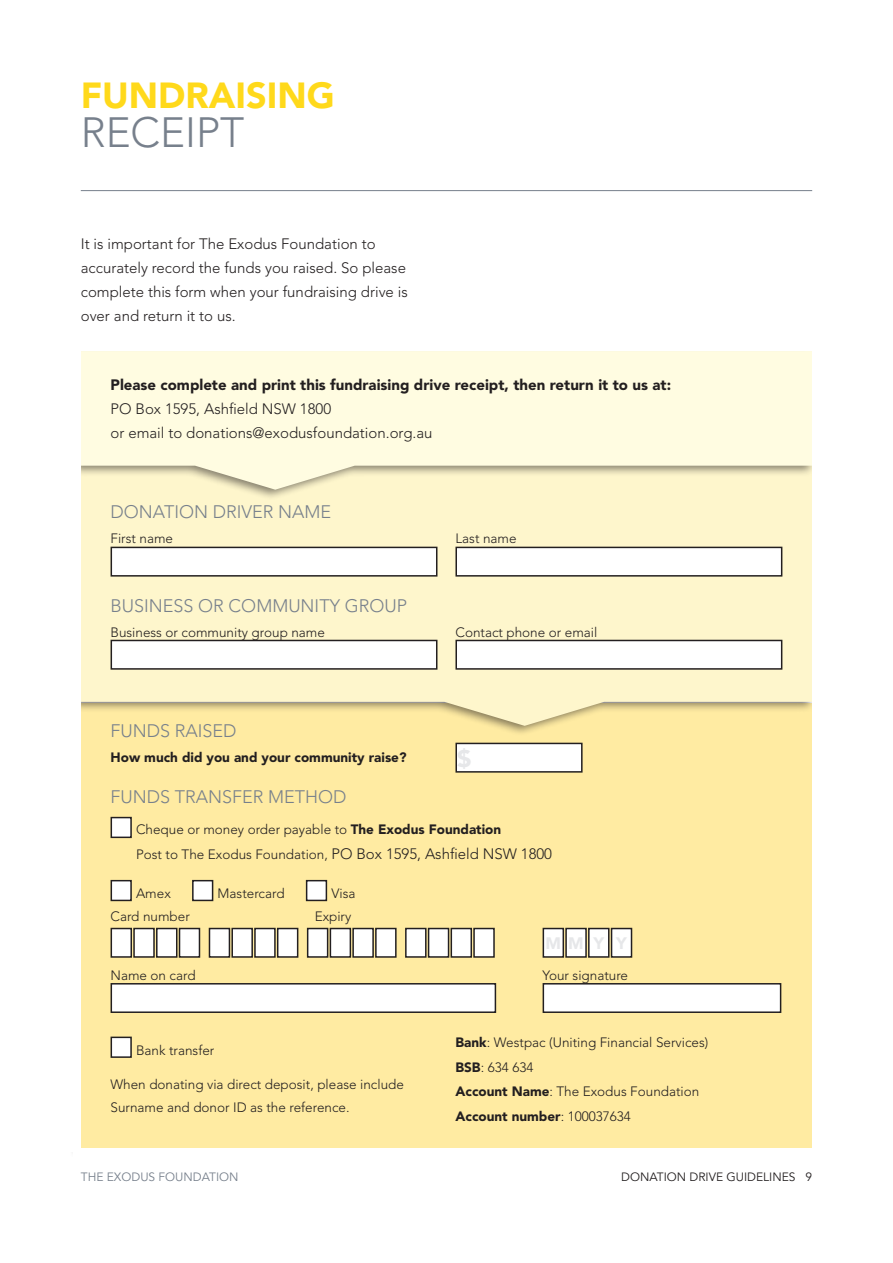
<style>
.page{position:relative;width:893px;height:1263px;background:#fff}
.page>*{position:absolute;margin:0;border:0;box-sizing:border-box;transform-origin:0 0}
.t1{font:300 42px "Avenir LT Std";color:#77808c}
.t2{font:900 36px "Avenir LT Std";color:#ffd91b}
.Donation_form_-_Larg{font:900 24px "Avenir LT Std";color:#e6e7e9}
.F2{font:300 18px "Avenir LT Std";color:#77808c}
.t3{font:900 16.5px "Avenir LT Std";color:#e6e7e9}
.t4{font:300 15px/24px "Avenir LT Std";color:#231f20}
.B3{font:900 15px "Avenir LT Std";color:#231f20}
.F1{font:300 13.5px/22.5px "Avenir LT Std";color:#231f20}
.F1-2{font:900 13.5px "Avenir LT Std";color:#231f20}
.t5{font:12px "Avenir LT Std";color:#231f20}
.t6{font:12px "Avenir LT Std";color:#77808c}
.s1{font-weight:900}
.s2{font-size:15px}
.s3{font-weight:300}
</style>
<div class="page">
<hr style="left:81px;top:190px;width:731px;height:1px;background:#77808c">
<div style="left:81px;top:704px;width:731px;height:445px;background:#ffeba2"></div>
<svg style="left:81px;top:499px;width:731px;height:227px;background:#faf1c4"></svg>
<div style="left:111px;top:547px;width:326px;height:29px;background:#fff"></div>
<div style="left:111px;top:547px;width:326px;height:30px;border:2px solid #231f20"></div>
<div style="left:456px;top:547px;width:326px;height:29px;background:#fff"></div>
<div style="left:455px;top:547px;width:327px;height:30px;border:2px solid #231f20"></div>
<div style="left:68px;top:345px;width:748px;height:154px;background:#fef6cc"></div>
<svg style="left:81px;top:351px;width:731px;height:139px;background:#fbf7db"></svg>
<div style="left:111px;top:640px;width:326px;height:29px;background:#fff"></div>
<div style="left:111px;top:640px;width:326px;height:30px;border:2px solid #231f20"></div>
<div style="left:456px;top:640px;width:326px;height:29px;background:#fff"></div>
<div style="left:455px;top:640px;width:327px;height:30px;border:2px solid #231f20"></div>
<div style="left:57px;top:346px;width:24px;height:806px;background:#fff"></div>
<div style="left:81px;top:337px;width:731px;height:14px;background:#fff"></div>
<div style="left:812px;top:342px;width:24px;height:809px;background:#fff"></div>
<div style="left:74px;top:1148px;width:745px;height:14px;background:#fff"></div>
<div style="left:111px;top:817px;width:20px;height:20px;background:#fff"></div>
<div style="left:111px;top:817px;width:21px;height:21px;border:2px solid #231f20"></div>
<div style="left:111px;top:881px;width:20px;height:19px;background:#fff"></div>
<div style="left:111px;top:880px;width:21px;height:21px;border:2px solid #231f20"></div>
<div style="left:193px;top:881px;width:20px;height:19px;background:#fff"></div>
<div style="left:192px;top:880px;width:21px;height:21px;border:2px solid #231f20"></div>
<div style="left:307px;top:881px;width:19px;height:19px;background:#fff"></div>
<div style="left:306px;top:880px;width:21px;height:21px;border:2px solid #231f20"></div>
<div style="left:111px;top:928px;width:20px;height:29px;background:#fff"></div>
<div style="left:111px;top:928px;width:21px;height:30px;border:2px solid #231f20"></div>
<div style="left:134px;top:928px;width:20px;height:29px;background:#fff"></div>
<div style="left:133px;top:928px;width:22px;height:30px;border:2px solid #231f20"></div>
<div style="left:157px;top:928px;width:20px;height:29px;background:#fff"></div>
<div style="left:156px;top:928px;width:21px;height:30px;border:2px solid #231f20"></div>
<div style="left:180px;top:928px;width:19px;height:29px;background:#fff"></div>
<div style="left:179px;top:928px;width:21px;height:30px;border:2px solid #231f20"></div>
<div style="left:209px;top:928px;width:20px;height:29px;background:#fff"></div>
<div style="left:209px;top:928px;width:21px;height:30px;border:2px solid #231f20"></div>
<div style="left:232px;top:928px;width:20px;height:29px;background:#fff"></div>
<div style="left:231px;top:928px;width:22px;height:30px;border:2px solid #231f20"></div>
<div style="left:255px;top:928px;width:20px;height:29px;background:#fff"></div>
<div style="left:254px;top:928px;width:22px;height:30px;border:2px solid #231f20"></div>
<div style="left:278px;top:928px;width:20px;height:29px;background:#fff"></div>
<div style="left:277px;top:928px;width:21px;height:30px;border:2px solid #231f20"></div>
<div style="left:308px;top:928px;width:20px;height:29px;background:#fff"></div>
<div style="left:307px;top:928px;width:21px;height:30px;border:2px solid #231f20"></div>
<div style="left:330px;top:928px;width:20px;height:29px;background:#fff"></div>
<div style="left:330px;top:928px;width:21px;height:30px;border:2px solid #231f20"></div>
<div style="left:353px;top:928px;width:20px;height:29px;background:#fff"></div>
<div style="left:352px;top:928px;width:22px;height:30px;border:2px solid #231f20"></div>
<div style="left:376px;top:928px;width:20px;height:29px;background:#fff"></div>
<div style="left:375px;top:928px;width:22px;height:30px;border:2px solid #231f20"></div>
<div style="left:406px;top:928px;width:20px;height:29px;background:#fff"></div>
<div style="left:405px;top:928px;width:22px;height:30px;border:2px solid #231f20"></div>
<div style="left:429px;top:928px;width:20px;height:29px;background:#fff"></div>
<div style="left:428px;top:928px;width:21px;height:30px;border:2px solid #231f20"></div>
<div style="left:451px;top:928px;width:20px;height:29px;background:#fff"></div>
<div style="left:451px;top:928px;width:21px;height:30px;border:2px solid #231f20"></div>
<div style="left:474px;top:928px;width:20px;height:29px;background:#fff"></div>
<div style="left:473px;top:928px;width:22px;height:30px;border:2px solid #231f20"></div>
<div style="left:543px;top:928px;width:20px;height:29px;background:#fff"></div>
<div style="left:543px;top:928px;width:21px;height:30px;border:2px solid #231f20"></div>
<div style="left:566px;top:928px;width:20px;height:29px;background:#fff"></div>
<div style="left:565px;top:928px;width:22px;height:30px;border:2px solid #231f20"></div>
<div style="left:589px;top:928px;width:20px;height:29px;background:#fff"></div>
<div style="left:588px;top:928px;width:21px;height:30px;border:2px solid #231f20"></div>
<div style="left:612px;top:928px;width:19px;height:29px;background:#fff"></div>
<div style="left:611px;top:928px;width:21px;height:30px;border:2px solid #231f20"></div>
<div style="left:111px;top:984px;width:384px;height:28px;background:#fff"></div>
<div style="left:111px;top:983px;width:385px;height:30px;border:2px solid #231f20"></div>
<div style="left:543px;top:984px;width:238px;height:28px;background:#fff"></div>
<div style="left:543px;top:983px;width:238px;height:30px;border:2px solid #231f20"></div>
<div style="left:111px;top:1037px;width:20px;height:20px;background:#fff"></div>
<div style="left:111px;top:1036px;width:21px;height:22px;border:2px solid #231f20"></div>
<div style="left:456px;top:743px;width:126px;height:29px;background:#fff"></div>
<div style="left:455px;top:743px;width:128px;height:30px;border:2px solid #231f20"></div>
<h1 class="t2" style="left:81px;top:74px;width:256px">FUNDRAISING</h1>
<h1 class="t1" style="left:81px;top:108px;width:165px">RECEIPT</h1>
<p class="t4" style="left:81px;top:232px;width:329px">It is important for The Exodus Foundation to accurately record the funds you raised. So please complete this form when your fundraising drive is over and return it to us.</p>
<p class="B3" style="left:111px;top:375px;width:562px">Please complete and print this fundraising drive receipt, then return it to us at:</p>
<p class="t4" style="left:111px;top:397px;width:222px">PO Box 1595, Ashfield NSW 1800</p>
<p class="t4" style="left:111px;top:421px;width:323px">or email to donations@exodusfoundation.org.au</p>
<p class="F2" style="left:111px;top:502px;width:222px">DONATION DRIVER NAME</p>
<p class="F1" style="left:111px;top:527px;width:64px">First name</p>
<p class="F1" style="left:455px;top:527px;width:63px">Last name</p>
<p class="F2" style="left:111px;top:595px;width:298px">BUSINESS OR COMMUNITY GROUP</p>
<p class="F1" style="left:111px;top:621px;width:216px">Business or community group name</p>
<p class="F1" style="left:455px;top:621px;width:143px">Contact phone or email</p>
<p class="F2" style="left:111px;top:720px;width:128px">FUNDS RAISED</p>
<p class="F1-2" style="left:111px;top:749px;width:297px">How much did you and your community raise?</p>
<p class="F2" style="left:111px;top:786px;width:238px">FUNDS TRANSFER METHOD</p>
<p class="F1" style="left:136px;top:818px;width:367px">Cheque or money order payable to <span class="s1">The Exodus Foundation</span></p>
<p class="F1" style="left:136px;top:843px;width:417px">Post to The Exodus Foundation, <span class="s2">PO Box 1595, Ashfield NSW 1800</span></p>
<p class="F1" style="left:136px;top:882px;width:36px">Amex</p>
<p class="F1" style="left:218px;top:882px;width:69px">Mastercard</p>
<p class="F1" style="left:331px;top:882px;width:26px">Visa</p>
<p class="F1" style="left:111px;top:905px;width:81px">Card number</p>
<p class="F1" style="left:315px;top:905px;width:38px">Expiry</p>
<p class="t3" style="left:545px;top:933px;width:40px">M M</p>
<p class="t3" style="left:593px;top:933px;width:12px">Y</p>
<p class="t3" style="left:616px;top:933px;width:12px">Y</p>
<p class="F1" style="left:111px;top:964px;width:87px">Name on card</p>
<p class="F1" style="left:543px;top:964px;width:87px">Your signature</p>
<p class="Donation_form_-_Larg" style="left:457px;top:744px;width:16px">$</p>
<p class="F1" style="left:136px;top:1039px;width:80px">Bank transfer</p>
<p class="F1" style="left:111px;top:1073px;width:295px">When donating via direct deposit, please include<br>Surname and donor ID as the reference.</p>
<p class="F1" style="left:455px;top:1031px;width:254px"><span class="s1">Bank</span>: Westpac (Uniting Financial Services)</p>
<p class="F1" style="left:455px;top:1056px;width:79px"><span class="s1">BSB</span>: 634 634</p>
<p class="F1" style="left:455px;top:1080px;width:245px"><span class="s1">Account Name</span>: The Exodus Foundation</p>
<p class="F1-2" style="left:455px;top:1108px;width:177px">Account number<span class="s3">: 100037634</span></p>
<p class="t6" style="left:81px;top:1169px;width:159px">THE EXODUS FOUNDATION</p>
<p class="t5" style="left:621px;top:1169px;width:193px">DONATION DRIVE GUIDELINES 9</p>
</div>
